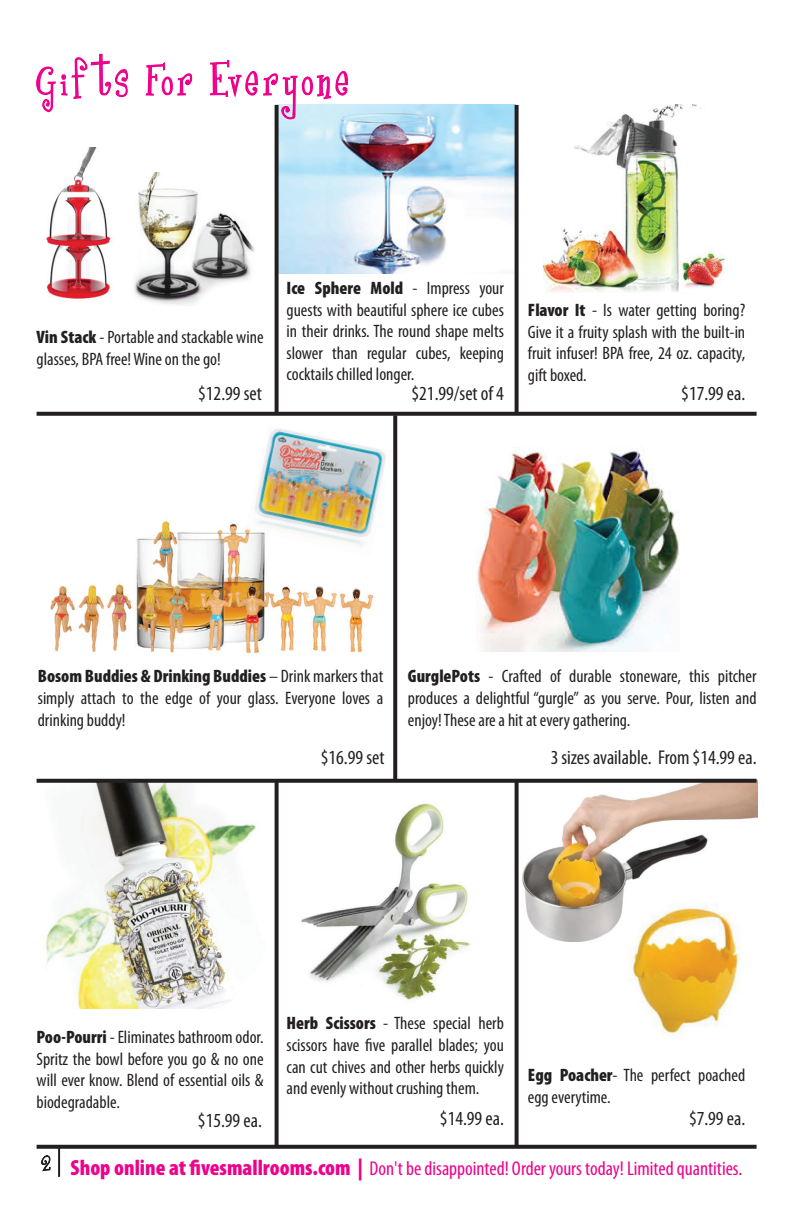
<style>
.page{position:relative;width:792px;height:1224px;background:#fff}
.page>*{position:absolute;margin:0;border:0;box-sizing:border-box;transform-origin:0 0}
.t1{font:44px "Girlsare Weird";letter-spacing:.1em;color:#ed028c}
.t2{font:condensed 20px "Myriad Pro";color:#231f20}
.t3{font:condensed 20px "Myriad Pro";color:#ed028c}
.t4{font:condensed 18px/21.6px "Myriad Pro";color:#231f20;text-align:justify}
.s1{font-weight:900}
.s2{font-weight:900;font-size:22px}
</style>
<div class="page">
<img style="left:279px;top:105px;width:236px;height:169px">
<img style="left:523px;top:783px;width:234px;height:158px">
<img style="left:45px;top:783px;width:230px;height:225px">
<svg style="left:36px;top:53px;width:93px;height:95px"></svg>
<svg style="left:145px;top:62px;width:48px;height:34px"></svg>
<svg style="left:209px;top:59px;width:140px;height:61px"></svg>
<svg style="left:37px;top:412px;width:720px;height:4px;background:#2f2c2d"></svg>
<svg style="left:37px;top:779px;width:720px;height:4px;background:#2e2a2b"></svg>
<svg style="left:37px;top:1145px;width:720px;height:4px;background:#2f2c2d"></svg>
<svg style="left:275px;top:782px;width:4px;height:365px"></svg>
<svg style="left:275px;top:105px;width:4px;height:310px"></svg>
<svg style="left:515px;top:782px;width:4px;height:365px"></svg>
<svg style="left:393px;top:415px;width:4px;height:366px"></svg>
<svg style="left:515px;top:105px;width:4px;height:310px"></svg>
<img style="left:543px;top:104px;width:184px;height:188px">
<img style="left:46px;top:148px;width:50px;height:151px">
<img style="left:82px;top:173px;width:220px;height:132px">
<img style="left:50px;top:521px;width:324px;height:133px">
<img style="left:245px;top:429px;width:141px;height:127px">
<img style="left:477px;top:449px;width:203px;height:202px">
<img style="left:301px;top:803px;width:169px;height:197px">
<img style="left:584px;top:868px;width:173px;height:169px">
<svg style="left:41px;top:1155px;width:10px;height:16px"></svg>
<hr style="left:58px;top:1147px;width:2px;height:30px;background:#231f20">
<h1 class="t1" style="left:37px;top:54px;width:315px">Gifts For Everyone</h1>
<p class="t4" style="left:37px;top:327px;width:229px"><span class="s1">Vin Stack</span> - Portable and stackable wine glasses, BPA free! Wine on the go!</p>
<p class="t2" style="left:198px;top:382px;width:65px">$12.99 set</p>
<p class="t4" style="left:287px;top:278px;width:219px"><span class="s1">Ice Sphere Mold</span> - Impress your guests with beautiful sphere ice cubes in their drinks. The round shape melts slower than regular cubes, keeping cocktails chilled longer.</p>
<p class="t2" style="left:412px;top:382px;width:94px">$21.99/set of 4</p>
<p class="t4" style="left:528px;top:300px;width:219px"><span class="s1">Flavor It</span> - Is water getting boring?<br>Give it a fruity splash with the built-in fruit infuser! BPA free, 24 oz. capacity, gift boxed.</p>
<p class="t2" style="left:681px;top:382px;width:65px">$17.99 ea.</p>
<p class="t4" style="left:38px;top:666px;width:347px"><span class="s1">Bosom Buddies &amp; Drinking Buddies</span> – Drink markers that simply attach to the edge of your glass. Everyone loves a drinking buddy!</p>
<p class="t2" style="left:321px;top:747px;width:65px">$16.99 set</p>
<p class="t4" style="left:408px;top:666px;width:350px"><span class="s1">GurglePots</span> - Crafted of durable stoneware, this pitcher produces a delightful “gurgle” as you serve. Pour, listen and enjoy! These are a hit at every gathering.</p>
<p class="t2" style="left:551px;top:747px;width:207px">3 sizes available. From $14.99 ea.</p>
<p class="t4" style="left:37px;top:1027px;width:229px"><span class="s1">Poo-Pourri</span> - Eliminates bathroom odor.<br>Spritz the bowl before you go &amp; no one will ever know. Blend of essential oils &amp; biodegradable.</p>
<p class="t2" style="left:198px;top:1109px;width:65px">$15.99 ea.</p>
<p class="t4" style="left:287px;top:1013px;width:219px"><span class="s1">Herb Scissors</span> - These special herb scissors have five parallel blades; you can cut chives and other herbs quickly and evenly without crushing them.</p>
<p class="t2" style="left:440px;top:1108px;width:65px">$14.99 ea.</p>
<p class="t4" style="left:528px;top:1065px;width:219px"><span class="s1">Egg Poacher</span>- The perfect poached egg everytime.</p>
<p class="t2" style="left:689px;top:1108px;width:58px">$7.99 ea.</p>
<p class="t3" style="left:41px;top:1157px;width:703px"><sup>2</sup> <span class="s2">Shop online at fivesmallrooms.com |</span> Don't be disappointed! Order yours today! Limited quantities.</p>
</div>
